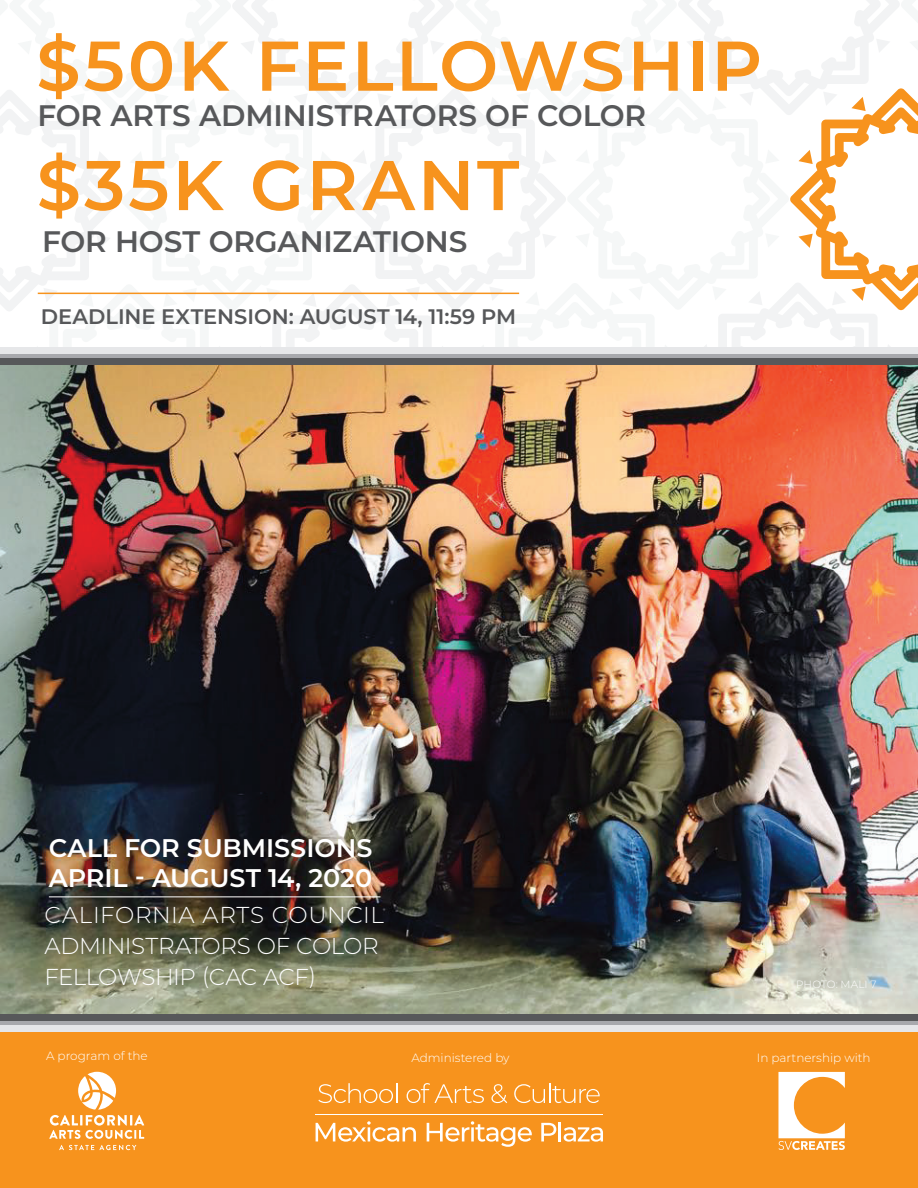
<style>
.page{position:relative;width:918px;height:1188px;background:#fff}
.page>*{position:absolute;margin:0;border:0;box-sizing:border-box;transform-origin:0 0}
.t1{font:600 70.2px "Montserrat";letter-spacing:.035em;color:#f7931d}
.t2{font:600 29.7px "Montserrat";letter-spacing:-.005em;color:#57585a}
.t3{font:600 25.5px/30.6px "Montserrat";letter-spacing:-.005em;color:#fff}
.t4{font:300 22.95px/30.6px "Montserrat";letter-spacing:-.01em;color:#fff}
.t5{font:600 21px "Montserrat";letter-spacing:-.005em;color:#57585a}
.t6{font:300 12px "Montserrat";color:#fff}
.t7{font:300 10.5px "Montserrat";letter-spacing:.015em;color:#fff}
</style>
<div class="page">
<svg style="left:0;top:0;width:918px;height:347px"></svg>
<img style="left:0;top:365px;width:918px;height:649px">
<div style="left:0;top:1018px;width:918px;height:170px;background:#f7931d"></div>
<svg style="left:0;top:353px;width:918px;height:5px;background:#b4b5b9"></svg>
<div style="left:0;top:358px;width:918px;height:7px;background:#57585a"></div>
<div style="left:0;top:347px;width:918px;height:6px;background:#e6e7e9"></div>
<div style="left:0;top:1020px;width:918px;height:7px;background:#a8a9ad"></div>
<div style="left:0;top:1014px;width:918px;height:7px;background:#57585a"></div>
<div style="left:0;top:1025px;width:918px;height:7px;background:#e6e7e9"></div>
<hr style="left:49px;top:896px;width:332px;height:1px;background:#fff">
<svg style="left:318px;top:1083px;width:79px;height:20px"></svg>
<svg style="left:407px;top:1083px;width:77px;height:20px"></svg>
<svg style="left:491px;top:1084px;width:16px;height:19px"></svg>
<svg style="left:514px;top:1083px;width:86px;height:20px"></svg>
<svg style="left:316px;top:1121px;width:100px;height:21px"></svg>
<svg style="left:427px;top:1121px;width:105px;height:26px"></svg>
<svg style="left:541px;top:1122px;width:62px;height:20px"></svg>
<hr style="left:315px;top:1114px;width:287px;height:1px;background:#fff">
<svg style="left:778px;top:1072px;width:67px;height:78px"></svg>
<svg style="left:59px;top:1145px;width:77px;height:5px"></svg>
<svg style="left:49px;top:1072px;width:95px;height:67px"></svg>
<hr style="left:38px;top:293px;width:481px;height:1px;background:#f7931d">
<h1 class="t1" style="left:36px;top:16px;width:727px">$50K FELLOWSHIP</h1>
<p class="t2" style="left:38px;top:94px;width:610px">FOR ARTS ADMINISTRATORS OF COLOR</p>
<h1 class="t1" style="left:37px;top:135px;width:484px">$35K GRANT</h1>
<p class="t2" style="left:42px;top:220px;width:427px">FOR HOST ORGANIZATIONS</p>
<p class="t5" style="left:41px;top:302px;width:477px">DEADLINE EXTENSION: AUGUST 14, 11:59 PM</p>
<p class="t3" style="left:49px;top:831px;width:325px">CALL FOR SUBMISSIONS<br>APRIL - AUGUST 14, 2020</p>
<p class="t4" style="left:44px;top:899px;width:341px">CALIFORNIA ARTS COUNCIL<br>ADMINISTRATORS OF COLOR<br>FELLOWSHIP (CAC ACF)</p>
<p class="t7" style="left:796px;top:977px;width:82px">PHOTO: MALI 7</p>
<p class="t6" style="left:46px;top:1047px;width:103px">A program of the</p>
<p class="t6" style="left:411px;top:1049px;width:100px">Administered by</p>
<p class="t6" style="left:757px;top:1050px;width:115px">In partnership with</p>
</div>
